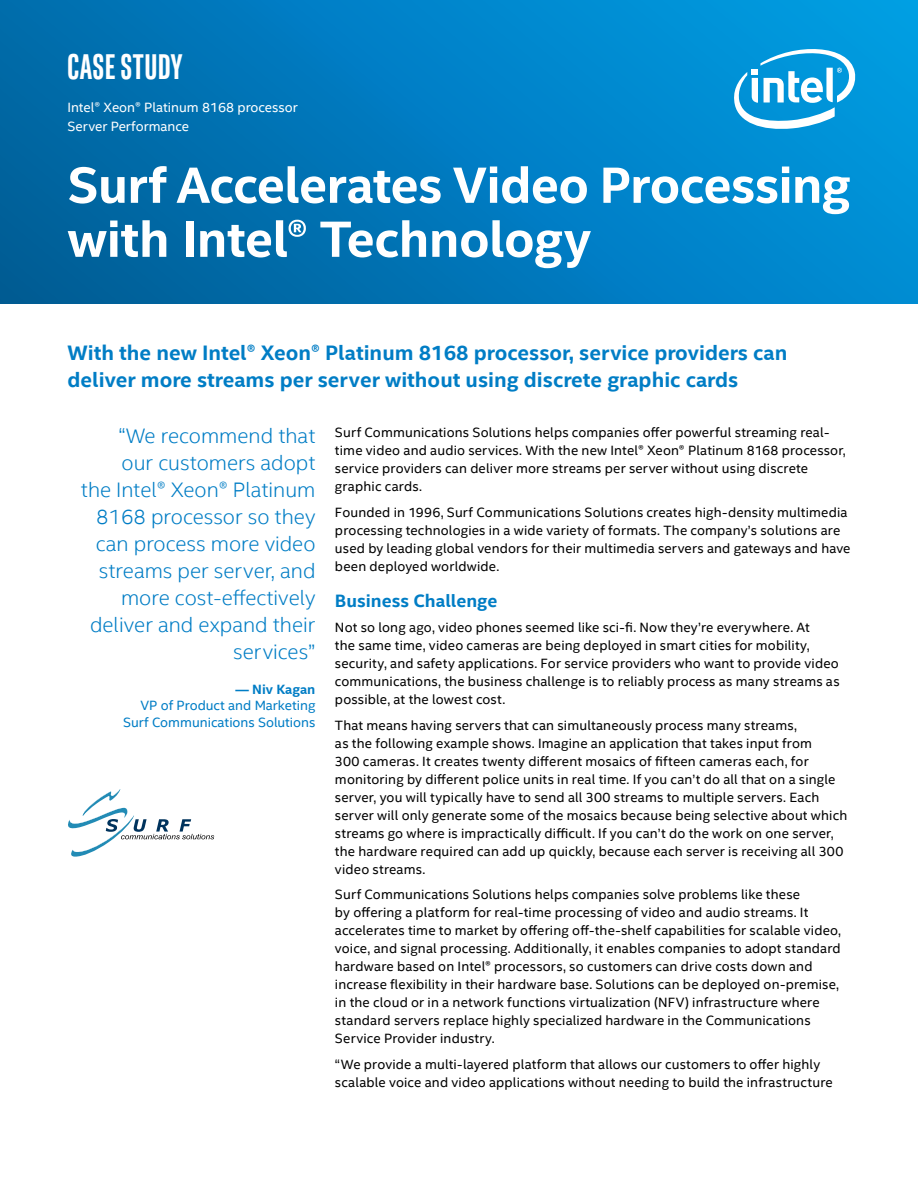
<style>
.page{position:relative;width:918px;height:1188px;background:#fff}
.page>*{position:absolute;margin:0;border:0;box-sizing:border-box;transform-origin:0 0}
.t1{font:700 51px/54px "Intel Clear";letter-spacing:-.015em;color:#fff}
.t2{font:700 36px "Intel Clear Pro";letter-spacing:.025em;color:#fff}
.t3{font:300 21px/27px "Intel Clear";color:#007dc5;text-align:right}
.t4{font:700 21px/27px "Intel Clear";color:#007dc5}
.t5{font:700 18px "Intel Clear";color:#007dc5}
.t6{font:13.5px/18px "Intel Clear";letter-spacing:.01em;color:#000}
.t7{font:13.5px/16.5px "Intel Clear";color:#007dc5;text-align:right}
.t8{font:13.5px/19.5px "Intel Clear";color:#fff}
.t9{font:700 13.5px "Intel Clear";color:#007dc5}
</style>
<div class="page">
<svg style="left:0;top:0;width:918px;height:303px;background:#007cbe"></svg>
<svg style="left:732px;top:42px;width:126px;height:89px"></svg>
<svg style="left:68px;top:789px;width:146px;height:68px"></svg>
<h2 class="t2" style="left:68px;top:44px;width:117px">CASE STUDY</h2>
<p class="t8" style="left:68px;top:98px;width:232px">Intel® Xeon® Platinum 8168 processor<br>Server Performance</p>
<h1 class="t1" style="left:68px;top:159px;width:785px">Surf Accelerates Video Processing with Intel® Technology</h1>
<h3 class="t4" style="left:68px;top:339px;width:721px">With the new Intel® Xeon® Platinum 8168 processor, service providers can deliver more streams per server without using discrete graphic cards</h3>
<h3 class="t3" style="left:81px;top:423px;width:236px">“We recommend that<br>our customers adopt<br>the Intel® Xeon® Platinum<br>8168 processor so they can process more video streams per server, and more cost-effectively deliver and expand their services”</h3>
<p class="t9" style="left:235px;top:681px;width:82px">— Niv Kagan</p>
<p class="t7" style="left:123px;top:697px;width:194px">VP of Product and Marketing<br>Surf Communications Solutions</p>
<p class="t6" style="left:335px;top:424px;width:512px">Surf Communications Solutions helps companies offer powerful streaming real&shy;time video and audio services. With the new Intel® Xeon® Platinum 8168 processor, service providers can deliver more streams per server without using discrete graphic cards.</p>
<p class="t6" style="left:335px;top:503px;width:517px">Founded in 1996, Surf Communications Solutions creates high-density multimedia processing technologies in a wide variety of formats. The company’s solutions are used by leading global vendors for their multimedia servers and gateways and have been deployed worldwide.</p>
<h3 class="t5" style="left:335px;top:590px;width:164px">Business Challenge</h3>
<p class="t6" style="left:335px;top:619px;width:506px">Not so long ago, video phones seemed like sci-fi. Now they’re everywhere. At<br>the same time, video cameras are being deployed in smart cities for mobility, security, and safety applications. For service providers who want to provide video communications, the business challenge is to reliably process as many streams as possible, at the lowest cost.</p>
<p class="t6" style="left:335px;top:716px;width:514px">That means having servers that can simultaneously process many streams,<br>as the following example shows. Imagine an application that takes input from<br>300 cameras. It creates twenty different mosaics of fifteen cameras each, for monitoring by different police units in real time. If you can’t do all that on a single server, you will typically have to send all 300 streams to multiple servers. Each server will only generate some of the mosaics because being selective about which streams go where is impractically difficult. If you can’t do the work on one server, the hardware required can add up quickly, because each server is receiving all 300 video streams.</p>
<p class="t6" style="left:335px;top:886px;width:508px">Surf Communications Solutions helps companies solve problems like these<br>by offering a platform for real-time processing of video and audio streams. It accelerates time to market by offering off-the-shelf capabilities for scalable video, voice, and signal processing. Additionally, it enables companies to adopt standard hardware based on Intel® processors, so customers can drive costs down and increase flexibility in their hardware base. Solutions can be deployed on-premise, in the cloud or in a network functions virtualization (NFV) infrastructure where standard servers replace highly specialized hardware in the Communications Service Provider industry.</p>
<p class="t6" style="left:335px;top:1055px;width:499px">“We provide a multi-layered platform that allows our customers to offer highly scalable voice and video applications without needing to build the infrastructure</p>
</div>
